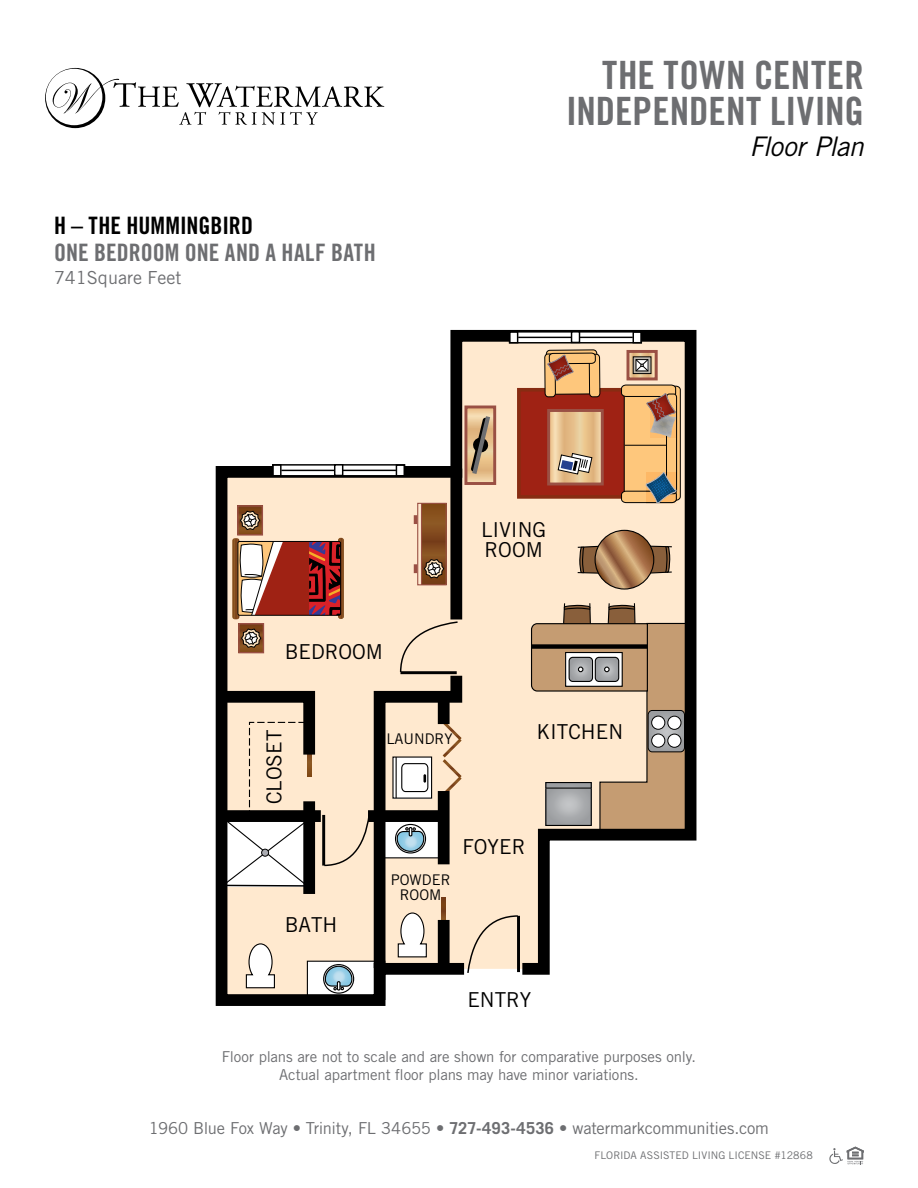
<style>
.page{position:relative;width:918px;height:1188px;background:#fff}
.page>*{position:absolute;margin:0;border:0;box-sizing:border-box;transform-origin:0 0}
.t1{font:39px/36px "Trade Gothic Bold Cond Twenty";letter-spacing:.005em;color:#6d6e71;text-align:right}
.t2{font:italic 27px "Trade Gothic";letter-spacing:-.025em;color:#000}
.t3{font:24px "Trade Gothic Bold Cond Twenty";color:#6d6e71}
.t4{font:24px "Trade Gothic Bold Cond Twenty";color:#000}
.t5{font:20.55px/20.5px "Trade Gothic";color:#000}
.t6{font:18px "Trade Gothic";color:#6d6e71}
.t7{font:16.5px "Trade Gothic";letter-spacing:-.015em;color:#6d6e71}
.t8{font:15px/18px "Trade Gothic";letter-spacing:-.01em;color:#6d6e71;text-align:center}
.t9{font:14.7px/14.7px "Trade Gothic";color:#000;text-align:center}
.t10{font:10.5px "Trade Gothic";color:#6d6e71}
.s1{font-weight:700}
</style>
<div class="page">
<svg style="left:829px;top:1147px;width:35px;height:17px"></svg>
<svg style="left:45px;top:68px;width:339px;height:60px"></svg>
<svg style="left:215px;top:329px;width:482px;height:677px"></svg>
<div style="left:450px;top:469px;width:12px;height:151px;background:#000"></div>
<svg style="left:530px;top:603px;width:162px;height:234px;background:#bda68d"></svg>
<div style="left:648px;top:710px;width:37px;height:42px;border:1px solid #000;border-radius:4px"></div>
<div style="left:652px;top:716px;width:13px;height:13px;background:#fff;border-radius:50%"></div>
<div style="left:651px;top:716px;width:14px;height:14px;border:1px solid #000;border-radius:50%"></div>
<div style="left:652px;top:734px;width:13px;height:13px;background:#fff;border-radius:50%"></div>
<div style="left:651px;top:734px;width:14px;height:14px;border:1px solid #000;border-radius:50%"></div>
<div style="left:668px;top:716px;width:13px;height:13px;background:#fff;border-radius:50%"></div>
<div style="left:667px;top:716px;width:14px;height:14px;border:1px solid #000;border-radius:50%"></div>
<div style="left:668px;top:734px;width:13px;height:13px;background:#fff;border-radius:50%"></div>
<div style="left:667px;top:734px;width:14px;height:14px;border:1px solid #000;border-radius:50%"></div>
<hr style="left:517px;top:916px;width:3px;height:56px;background:#000">
<div style="left:238px;top:506px;width:24px;height:29px;background:linear-gradient(to right,#834c1b,#834c1b)"></div>
<div style="left:237px;top:505px;width:26px;height:31px;border:1px solid #9a5044"></div>
<svg style="left:240px;top:510px;width:21px;height:20px"></svg>
<div style="left:422px;top:503px;width:25px;height:82px;background:#87501f"></div>
<svg style="left:414px;top:515px;width:3px;height:9px"></svg>
<div style="left:417px;top:503px;width:30px;height:82px;border:1px solid #9a5044"></div>
<hr style="left:421px;top:504px;width:1px;height:81px;background:#9a5044">
<svg style="left:215px;top:538px;width:304px;height:452px;background:#d0bca9"></svg>
<hr style="left:400px;top:671px;width:57px;height:3px;background:#000">
<svg style="left:274px;top:466px;width:129px;height:9px"></svg>
<div style="left:272px;top:464px;width:133px;height:13px;border:1px solid #000"></div>
<div style="left:272px;top:464px;width:10px;height:12px;border:1px solid #000"></div>
<div style="left:396px;top:464px;width:9px;height:12px;border:1px solid #000"></div>
<hr style="left:281px;top:470px;width:115px;height:1px;background:#000">
<div style="left:335px;top:465px;width:8px;height:10px;background:#fff"></div>
<div style="left:334px;top:464px;width:9px;height:12px;border:1px solid #000"></div>
<svg style="left:511px;top:333px;width:129px;height:9px"></svg>
<div style="left:509px;top:331px;width:133px;height:13px;border:1px solid #000"></div>
<div style="left:509px;top:331px;width:9px;height:12px;border:1px solid #000"></div>
<div style="left:633px;top:331px;width:9px;height:12px;border:1px solid #000"></div>
<hr style="left:518px;top:337px;width:115px;height:1px;background:#000">
<svg style="left:651px;top:545px;width:21px;height:29px"></svg>
<svg style="left:578px;top:545px;width:20px;height:29px"></svg>
<svg style="left:595px;top:530px;width:59px;height:59px;background:#a97c53"></svg>
<div style="left:595px;top:530px;width:59px;height:60px;border:1px solid #000;border-radius:50%"></div>
<div style="left:519px;top:390px;width:126px;height:107px;background:#9f2214"></div>
<div style="left:517px;top:388px;width:130px;height:111px;border:4px solid #872c12"></div>
<div style="left:624px;top:386px;width:56px;height:114px;background:linear-gradient(to bottom,#ffc87d,#fbc47a);border-radius:4px"></div>
<div style="left:624px;top:386px;width:57px;height:115px;border:1px solid #000;border-radius:4px"></div>
<svg style="left:621px;top:384px;width:56px;height:120px;background:#cb9e6c"></svg>
<svg style="left:631px;top:354px;width:23px;height:22px"></svg>
<div style="left:627px;top:350px;width:31px;height:30px;border:3px solid #9a5044"></div>
<svg style="left:635px;top:358px;width:14px;height:14px"></svg>
<div style="left:633px;top:356px;width:18px;height:18px;border:1px solid #000"></div>
<svg style="left:636px;top:359px;width:13px;height:12px"></svg>
<svg style="left:551px;top:413px;width:49px;height:68px;background:#e8c491"></svg>
<div style="left:547px;top:409px;width:57px;height:76px;border:3px solid #9a5044"></div>
<svg style="left:558px;top:453px;width:34px;height:21px"></svg>
<div style="left:589px;top:354px;width:11px;height:43px;background:#fec77c;border-radius:3px"></div>
<div style="left:589px;top:354px;width:11px;height:43px;border:1px solid #000;border-radius:3px"></div>
<svg style="left:544px;top:329px;width:52px;height:69px"></svg>
<svg style="left:468px;top:410px;width:24px;height:71px"></svg>
<div style="left:464px;top:406px;width:32px;height:79px;border:3px solid #9a5044"></div>
<svg style="left:471px;top:416px;width:19px;height:58px"></svg>
<h3 class="t4" style="left:54px;top:211px;width:201px">H – THE HUMMINGBIRD</h3>
<h3 class="t3" style="left:54px;top:238px;width:323px">ONE BEDROOM ONE AND A HALF BATH</h3>
<p class="t6" style="left:54px;top:267px;width:129px">741Square Feet</p>
<h1 class="t1" style="left:566px;top:56px;width:299px">THE TOWN CENTER<br>INDEPENDENT LIVING</h1>
<h2 class="t2" style="left:749px;top:130px;width:116px">Floor Plan</h2>
<h3 class="t5" style="left:481px;top:519px;width:67px">LIVING<br>ROOM</h3>
<h3 class="t5" style="left:285px;top:641px;width:100px">BEDROOM</h3>
<h3 class="t5" style="left:264px;top:804px;width:76px;rotate:-90deg">CLOSET</h3>
<h3 class="t5" style="left:285px;top:914px;width:54px">BATH</h3>
<p class="t9" style="left:386px;top:731px;width:68px">LAUNDRY</p>
<h3 class="t5" style="left:536px;top:721px;width:88px">KITCHEN</h3>
<p class="t9" style="left:391px;top:872px;width:61px">POWDER<br>ROOM</p>
<h3 class="t5" style="left:462px;top:836px;width:64px">FOYER</h3>
<h3 class="t5" style="left:467px;top:989px;width:66px">ENTRY</h3>
<p class="t8" style="left:222px;top:1047px;width:476px">Floor plans are not to scale and are shown for comparative purposes only.<br>Actual apartment floor plans may have minor variations.</p>
<p class="t7" style="left:149px;top:1118px;width:622px">1960 Blue Fox Way • Trinity, FL 34655 • <span class="s1">727-493-4536</span> • watermarkcommunities.com</p>
<p class="t10" style="left:595px;top:1149px;width:220px">FLORIDA ASSISTED LIVING LICENSE #12868</p>
</div>
